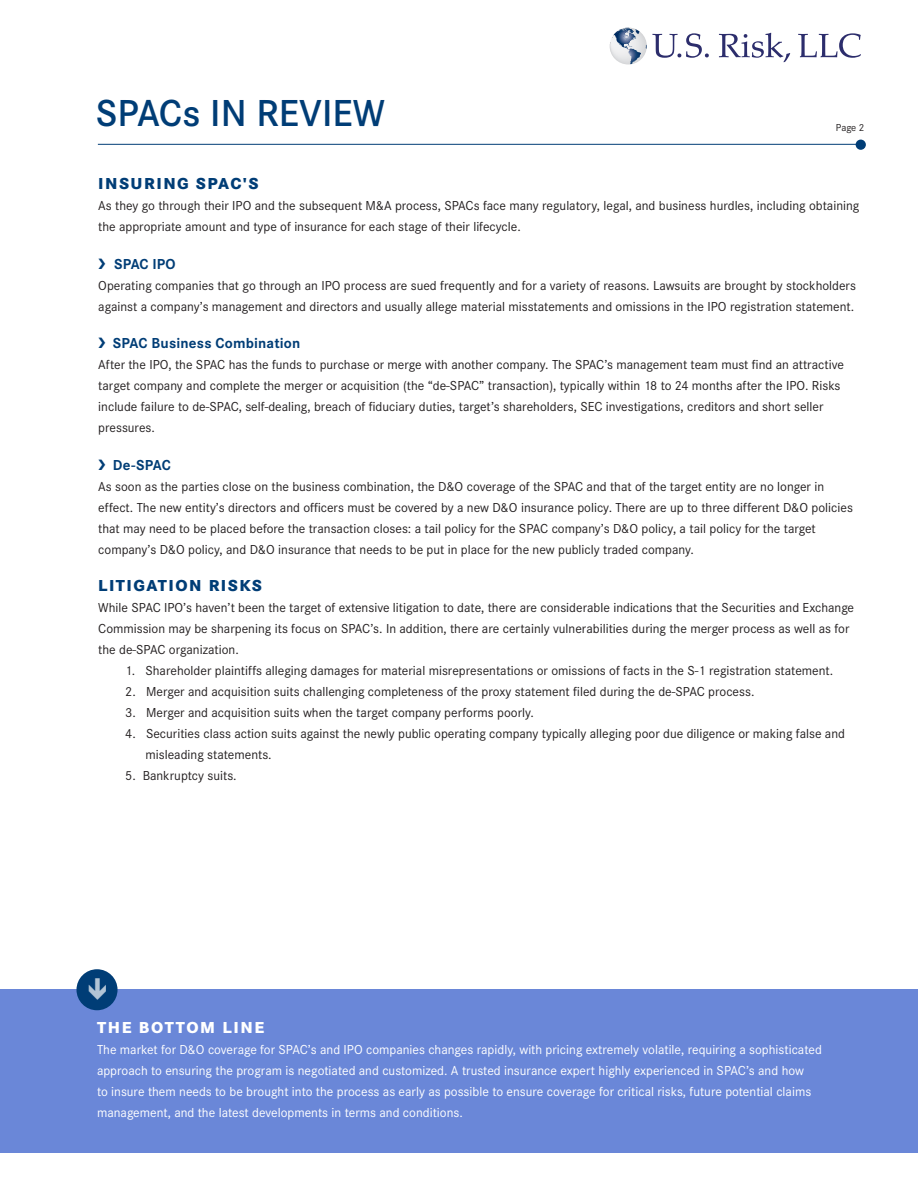
<style>
.page{position:relative;width:918px;height:1188px;background:#fff}
.page>*{position:absolute;margin:0;border:0;box-sizing:border-box;transform-origin:0 0}
.t1{font:600 39px "Corporate S";color:#003d76}
.Paragraph_Style_3{font:800 16.5px "Corporate S";letter-spacing:.09em;color:#003d76}
.t2{font:800 16.5px "Corporate S";letter-spacing:.1em;color:#fff}
.Paragraph_Style_3-2{font:700 15px "Corporate S";letter-spacing:.01em;color:#003d76}
.Paragraph_Style_3-3{font:13.5px/21px "Corporate S";color:#231f20}
.Paragraph_Style_3-4{font:13.5px/21px "Corporate S";color:#fff}
.t3{font:10.5px "Corporate S";color:#231f20}
</style>
<div class="page">
<hr style="left:98px;top:144px;width:761px;height:1px;background:#003d76">
<div style="left:856px;top:140px;width:10px;height:10px;background:#003d76;border-radius:50%"></div>
<svg style="left:719px;top:33px;width:71px;height:29px"></svg>
<svg style="left:798px;top:33px;width:63px;height:25px"></svg>
<svg style="left:610px;top:28px;width:37px;height:36px"></svg>
<svg style="left:646px;top:33px;width:63px;height:25px"></svg>
<svg style="left:627px;top:45px;width:6px;height:3px"></svg>
<svg style="left:615px;top:28px;width:25px;height:11px"></svg>
<div style="left:0;top:990px;width:918px;height:163px;background:#6a87d8"></div>
<div style="left:76px;top:969px;width:42px;height:41px;background:#003d76;border-radius:50%"></div>
<p class="t1" style="left:96px;top:91px;width:291px">SPACs IN REVIEW</p>
<p class="t3" style="left:836px;top:122px;width:30px">Page 2</p>
<p class="Paragraph_Style_3" style="left:98px;top:174px;width:162px">INSURING SPAC'S</p>
<p class="Paragraph_Style_3-3" style="left:98px;top:195px;width:763px">As they go through their IPO and the subsequent M&amp;A process, SPACs face many regulatory, legal, and business hurdles, including obtaining the appropriate amount and type of insurance for each stage of their lifecycle.</p>
<p class="Paragraph_Style_3-2" style="left:114px;top:255px;width:63px">SPAC IPO</p>
<p class="Paragraph_Style_3-3" style="left:98px;top:275px;width:759px">Operating companies that go through an IPO process are sued frequently and for a variety of reasons. Lawsuits are brought by stockholders against a company’s management and directors and usually allege material misstatements and omissions in the IPO registration statement.</p>
<p class="Paragraph_Style_3-2" style="left:113px;top:335px;width:189px">SPAC Business Combination</p>
<p class="Paragraph_Style_3-3" style="left:98px;top:354px;width:747px">After the IPO, the SPAC has the funds to purchase or merge with another company. The SPAC’s management team must find an attractive target company and complete the merger or acquisition (the “de-SPAC” transaction), typically within 18 to 24 months after the IPO. Risks include failure to de-SPAC, self-dealing, breach of fiduciary duties, target’s shareholders, SEC investigations, creditors and short seller pressures.</p>
<p class="Paragraph_Style_3-2" style="left:113px;top:456px;width:59px">De-SPAC</p>
<p class="Paragraph_Style_3-3" style="left:98px;top:476px;width:756px">As soon as the parties close on the business combination, the D&amp;O coverage of the SPAC and that of the target entity are no longer in effect. The new entity’s directors and officers must be covered by a new D&amp;O insurance policy. There are up to three different D&amp;O policies that may need to be placed before the transaction closes: a tail policy for the SPAC company’s D&amp;O policy, a tail policy for the target company’s D&amp;O policy, and D&amp;O insurance that needs to be put in place for the new publicly traded company.</p>
<p class="Paragraph_Style_3" style="left:98px;top:576px;width:165px">LITIGATION RISKS</p>
<p class="Paragraph_Style_3-3" style="left:98px;top:597px;width:757px">While SPAC IPO’s haven’t been the target of extensive litigation to date, there are considerable indications that the Securities and Exchange<br>Commission may be sharpening its focus on SPAC’s. In addition, there are certainly vulnerabilities during the merger process as well as for the de-SPAC organization.</p>
<p class="Paragraph_Style_3-3" style="left:125px;top:660px;width:710px">1. Shareholder plaintiffs alleging damages for material misrepresentations or omissions of facts in the S-1 registration statement.</p>
<p class="Paragraph_Style_3-3" style="left:125px;top:681px;width:631px">2. Merger and acquisition suits challenging completeness of the proxy statement filed during the de-SPAC process.</p>
<p class="Paragraph_Style_3-3" style="left:125px;top:702px;width:410px">3. Merger and acquisition suits when the target company performs poorly.</p>
<p class="Paragraph_Style_3-3" style="left:125px;top:723px;width:721px">4. Securities class action suits against the newly public operating company typically alleging poor due diligence or making false and</p>
<p class="Paragraph_Style_3-3" style="left:146px;top:744px;width:128px">misleading statements.</p>
<p class="Paragraph_Style_3-3" style="left:125px;top:765px;width:113px">5. Bankruptcy suits.</p>
<p class="t2" style="left:97px;top:1017px;width:169px">THE BOTTOM LINE</p>
<p class="Paragraph_Style_3-4" style="left:97px;top:1039px;width:726px">The market for D&amp;O coverage for SPAC’s and IPO companies changes rapidly, with pricing extremely volatile, requiring a sophisticated approach to ensuring the program is negotiated and customized. A trusted insurance expert highly experienced in SPAC’s and how<br>to insure them needs to be brought into the process as early as possible to ensure coverage for critical risks, future potential claims management, and the latest developments in terms and conditions.</p>
</div>
